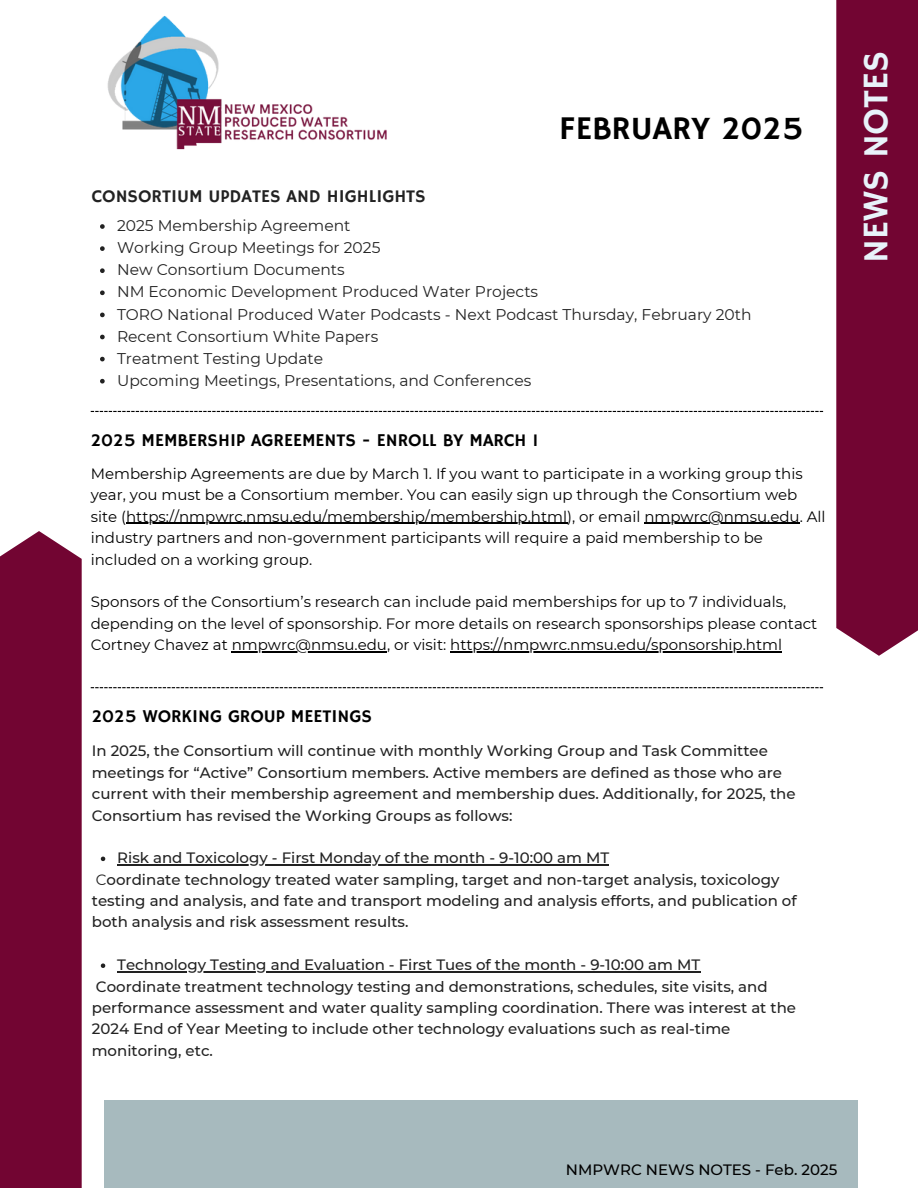
<style>
.page{position:relative;width:918px;height:1188px;background:#fff}
.page>*{position:absolute;margin:0;border:0;box-sizing:border-box;transform-origin:0 0}
.t1{font:36px "Hammersmith One";color:#e8f3fa}
.t2{font:33px "Hammersmith One";color:#000}
.t3{font:18px "Hammersmith One";color:#000}
.t4{font:18px "Hammersmith One";color:#222}
.t5{font:15.45px "Montserrat";color:#222}
.t6{font:500 15px/21.3px "Montserrat";color:#222}
.t7{font:15px/21.3px "Montserrat";color:#000}
.t8{font:500 15px "Montserrat";color:#000}
.s1{font-weight:400}
</style>
<div class="page">
<div style="left:0;top:531px;width:82px;height:657px;background:#720532"></div>
<div style="left:836px;top:0;width:82px;height:656px;background:#720532"></div>
<div style="left:104px;top:1100px;width:754px;height:88px;background:#a7babe"></div>
<img style="left:107px;top:15px;width:280px;height:135px">
<svg style="left:100px;top:224px;width:5px;height:5px"></svg>
<svg style="left:100px;top:246px;width:5px;height:5px"></svg>
<svg style="left:100px;top:268px;width:5px;height:5px"></svg>
<svg style="left:100px;top:290px;width:5px;height:5px"></svg>
<svg style="left:100px;top:313px;width:5px;height:4px"></svg>
<svg style="left:100px;top:335px;width:5px;height:4px"></svg>
<svg style="left:100px;top:357px;width:5px;height:4px"></svg>
<svg style="left:100px;top:379px;width:5px;height:5px"></svg>
<svg style="left:101px;top:857px;width:4px;height:4px"></svg>
<hr style="left:117px;top:864px;width:492px;height:2px;background:#222">
<svg style="left:101px;top:963px;width:4px;height:5px"></svg>
<hr style="left:117px;top:971px;width:583px;height:1px;background:#222">
<svg style="left:91px;top:411px;width:732px;height:1px"></svg>
<svg style="left:91px;top:687px;width:732px;height:1px"></svg>
<hr style="left:126px;top:523px;width:441px;height:1px;background:#000">
<hr style="left:644px;top:523px;width:156px;height:1px;background:#000">
<hr style="left:232px;top:651px;width:155px;height:1px;background:#000">
<hr style="left:450px;top:651px;width:332px;height:1px;background:#000">
<p class="t4" style="left:92px;top:185px;width:336px">CONSORTIUM UPDATES AND HIGHLIGHTS</p>
<p class="t2" style="left:559px;top:109px;width:246px">FEBRUARY 2025</p>
<p class="t5" style="left:117px;top:216px;width:235px">2025 Membership Agreement</p>
<h1 class="t5" style="left:117px;top:238px;width:265px">Working Group Meetings for 2025</h1>
<h2 class="t5" style="left:117px;top:260px;width:229px">New Consortium Documents</h2>
<p class="t5" style="left:117px;top:283px;width:423px">NM Economic Development Produced Water Projects</p>
<p class="t5" style="left:117px;top:305px;width:636px">TORO National Produced Water Podcasts - Next Podcast Thursday, February 20th</p>
<p class="t5" style="left:117px;top:327px;width:263px">Recent Consortium White Papers</p>
<p class="t5" style="left:117px;top:349px;width:208px">Treatment Testing Update</p>
<p class="t5" style="left:117px;top:371px;width:416px">Upcoming Meetings, Presentations, and Conferences</p>
<p class="t3" style="left:91px;top:430px;width:449px">2025 MEMBERSHIP AGREEMENTS - ENROLL BY MARCH 1</p>
<h3 class="t7" style="left:91px;top:463px;width:736px">Membership Agreements are due by March 1. If you want to participate in a working group this year, you must be a Consortium member. You can easily sign up through the Consortium web site (https://nmpwrc.nmsu.edu/membership/membership.html), or email nmpwrc@nmsu.edu. All</h3>
<p class="t7" style="left:91px;top:527px;width:674px">industry partners and non-government participants will require a paid membership to be included on a working group.</p>
<p class="t7" style="left:91px;top:591px;width:728px">Sponsors of the Consortium’s research can include paid memberships for up to 7 individuals, depending on the level of sponsorship. For more details on research sponsorships please contact<br>Cortney Chavez at nmpwrc@nmsu.edu, or visit: https://nmpwrc.nmsu.edu/sponsorship.html</p>
<h3 class="t3" style="left:92px;top:706px;width:282px">2025 WORKING GROUP MEETINGS</h3>
<p class="t6" style="left:92px;top:740px;width:705px">In 2025, the Consortium will continue with monthly Working Group and Task Committee meetings for “Active” Consortium members. Active members are defined as those who are current with their membership agreement and membership dues. Additionally, for 2025, the Consortium has revised the Working Groups as follows:</p>
<h2 class="t6" style="left:117px;top:847px;width:493px">Risk and Toxicology - First Monday of the month - 9-10:00 am MT</h2>
<p class="t6" style="left:92px;top:869px;width:707px"><span class="s1">C</span>oordinate technology treated water sampling, target and non-target analysis, toxicology testing and analysis, and fate and transport modeling and analysis efforts, and publication of both analysis and risk assessment results.</p>
<p class="t6" style="left:117px;top:954px;width:585px">Technology Testing and Evaluation - First Tues of the month - 9-10:00 am MT</p>
<h1 class="t6" style="left:92px;top:976px;width:706px">Coordinate treatment technology testing and demonstrations, schedules, site visits, and performance assessment and water quality sampling coordination. There was interest at the 2024 End of Year Meeting to include other technology evaluations such as real-time monitoring, etc.</h1>
<p class="t1" style="left:855px;top:263px;width:214px;rotate:-90deg">NEWS NOTES</p>
<h2 class="t8" style="left:566px;top:1161px;width:273px">NMPWRC NEWS NOTES - Feb. 2025</h2>
</div>
